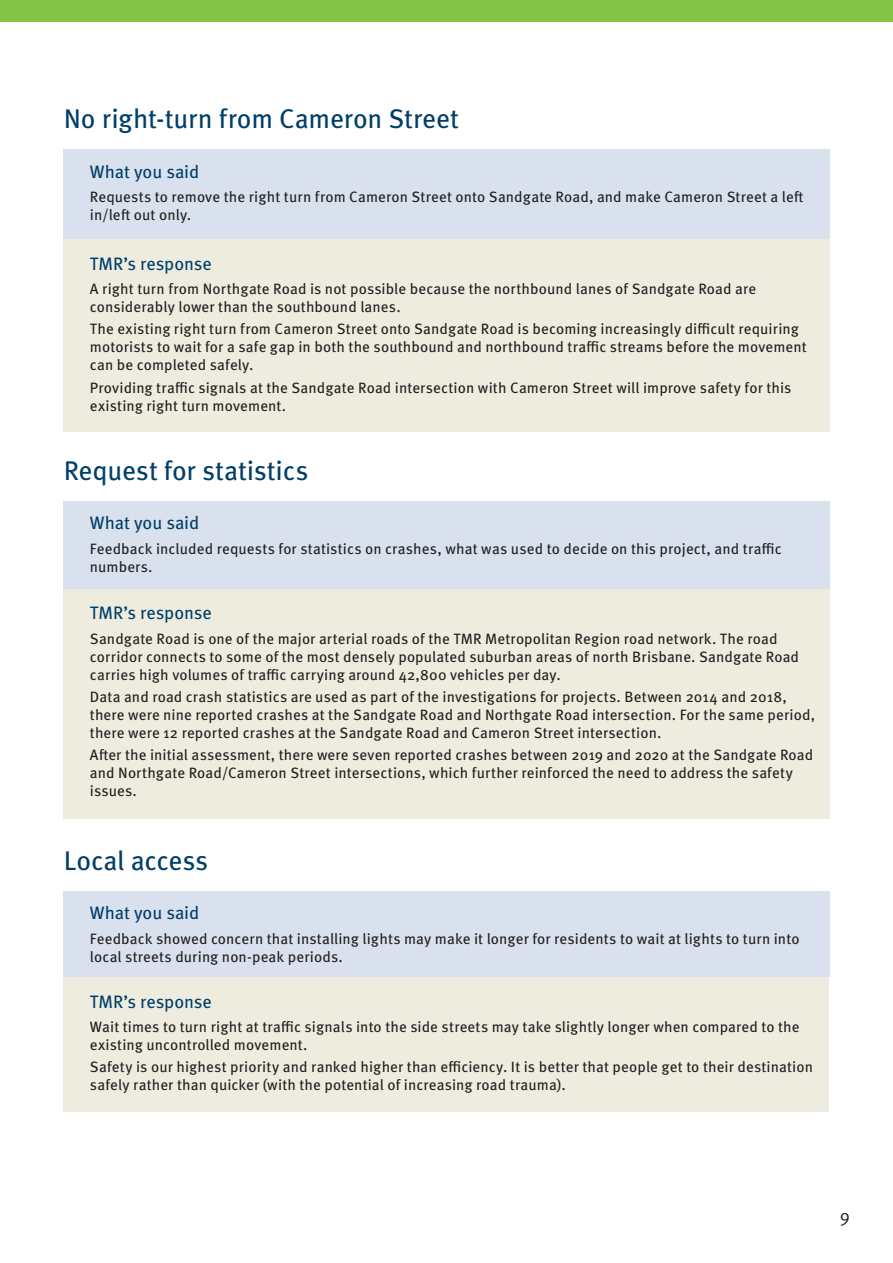
<style>
.page{position:relative;width:893px;height:1263px;background:#fff}
.page>*{position:absolute;margin:0;border:0;box-sizing:border-box;transform-origin:0 0}
.Heading_1_META{font:27px "Meta Pro";letter-spacing:-.005em;color:#003e69}
.Heading_1_META-2{font:18px "Meta Pro";letter-spacing:-.005em;color:#003e69}
.Bullets_2_META{font:18px "Meta Normal";color:#231f20}
.Heading_1_META-3{font:15px/18px "Meta Pro";letter-spacing:.005em;color:#231f20}
</style>
<div class="page">
<div style="left:0;top:0;width:893px;height:21px;background:#83c447"></div>
<div style="left:64px;top:150px;width:766px;height:282px;background:#edecdf"></div>
<div style="left:64px;top:150px;width:766px;height:89px;background:#d9e1ee"></div>
<div style="left:64px;top:501px;width:766px;height:318px;background:#edecdf"></div>
<div style="left:64px;top:501px;width:766px;height:87px;background:#d9e1ee"></div>
<div style="left:64px;top:891px;width:765px;height:220px;background:#edecdf"></div>
<div style="left:64px;top:891px;width:766px;height:86px;background:#d9e1ee"></div>
<p class="Heading_1_META" style="left:64px;top:98px;width:397px">No right-turn from Cameron Street</p>
<p class="Heading_1_META-2" style="left:90px;top:158px;width:111px">What you said</p>
<p class="Heading_1_META-3" style="left:90px;top:187px;width:715px">Requests to remove the right turn from Cameron Street onto Sandgate Road, and make Cameron Street a left in/left out only.</p>
<p class="Heading_1_META-2" style="left:90px;top:250px;width:123px">TMR’s response</p>
<p class="Heading_1_META-3" style="left:90px;top:279px;width:668px">A right turn from Northgate Road is not possible because the northbound lanes of Sandgate Road are considerably lower than the southbound lanes.</p>
<p class="Heading_1_META-3" style="left:90px;top:319px;width:718px">The existing right turn from Cameron Street onto Sandgate Road is becoming increasingly difficult requiring motorists to wait for a safe gap in both the southbound and northbound traffic streams before the movement can be completed safely.</p>
<p class="Heading_1_META-3" style="left:90px;top:377px;width:703px">Providing traffic signals at the Sandgate Road intersection with Cameron Street will improve safety for this existing right turn movement.</p>
<p class="Heading_1_META" style="left:64px;top:450px;width:246px">Request for statistics</p>
<p class="Heading_1_META-2" style="left:90px;top:509px;width:111px">What you said</p>
<p class="Heading_1_META-3" style="left:90px;top:538px;width:693px">Feedback included requests for statistics on crashes, what was used to decide on this project, and traffic numbers.</p>
<p class="Heading_1_META-2" style="left:90px;top:599px;width:123px">TMR’s response</p>
<p class="Heading_1_META-3" style="left:90px;top:629px;width:711px">Sandgate Road is one of the major arterial roads of the TMR Metropolitan Region road network. The road corridor connects to some of the most densely populated suburban areas of north Brisbane. Sandgate Road carries high volumes of traffic carrying around 42,800 vehicles per day.</p>
<p class="Heading_1_META-3" style="left:90px;top:687px;width:727px">Data and road crash statistics are used as part of the investigations for projects. Between 2014 and 2018, there were nine reported crashes at the Sandgate Road and Northgate Road intersection. For the same period, there were 12 reported crashes at the Sandgate Road and Cameron Street intersection.</p>
<p class="Heading_1_META-3" style="left:90px;top:745px;width:725px">After the initial assessment, there were seven reported crashes between 2019 and 2020 at the Sandgate Road and Northgate Road/Cameron Street intersections, which further reinforced the need to address the safety issues.</p>
<p class="Heading_1_META" style="left:64px;top:840px;width:146px">Local access</p>
<p class="Heading_1_META-2" style="left:90px;top:899px;width:111px">What you said</p>
<p class="Heading_1_META-3" style="left:90px;top:929px;width:711px">Feedback showed concern that installing lights may make it longer for residents to wait at lights to turn into local streets during non-peak periods.</p>
<p class="Heading_1_META-2" style="left:90px;top:988px;width:123px">TMR’s response</p>
<p class="Heading_1_META-3" style="left:90px;top:1017px;width:711px">Wait times to turn right at traffic signals into the side streets may take slightly longer when compared to the existing uncontrolled movement.</p>
<p class="Heading_1_META-3" style="left:90px;top:1057px;width:724px">Safety is our highest priority and ranked higher than efficiency. It is better that people get to their destination safely rather than quicker (with the potential of increasing road trauma).</p>
<p class="Bullets_2_META" style="left:840px;top:1205px;width:12px">9</p>
</div>
